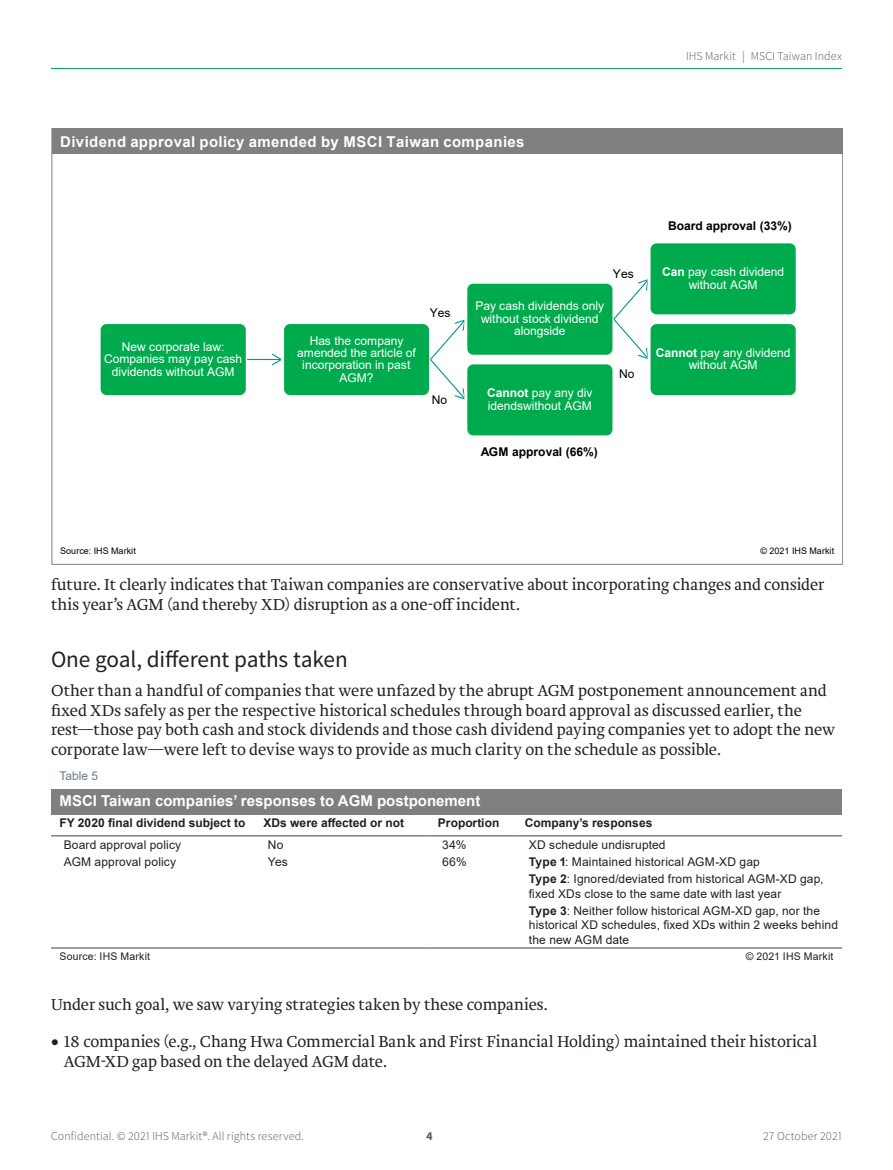
<style>
.page{position:relative;width:893px;height:1170px;background:#fff}
.page>*{position:absolute;margin:0;border:0;box-sizing:border-box;transform-origin:0 0}
.m_body_header_1{font:23.25px "Source Sans Pro";letter-spacing:-.01em;color:#231f20}
.m_body{font:300 16.5px/19.8px "Brioni Std";letter-spacing:-.005em;color:#231f20}
.t_headline{font:700 15px "Arial";letter-spacing:.02em;color:#fff}
.t_headline-2{font:700 15px "Arial";color:#fff}
.t_body_1{font:12px/14.4px "Arial";letter-spacing:.01em;color:#231f20}
.t1{font:12px/12.5px "Arial";letter-spacing:-.005em;color:#fff;text-align:center}
.t2{font:300 12px "Source Sans Pro";letter-spacing:.01em;color:#57585a}
.t_column_head{font:700 12px "Arial";color:#231f20}
.t3{font:700 12px "Arial";letter-spacing:-.005em;color:#000}
.t4{font:12px "Arial";letter-spacing:-.005em;color:#000}
.t_callout_number{font:12px "Arial";color:#707c8a}
.t5{font:700 12px "Source Sans Pro";color:#57585a}
.t_source{font:10.5px "Arial";letter-spacing:.02em;color:#231f20}
.t6{font:9px "Arial";letter-spacing:.005em;color:#000}
.s1{font-weight:700}
</style>
<div class="page">
<hr style="left:51px;top:68px;width:791px;height:1px;background:#00ab4d">
<div style="left:52px;top:129px;width:791px;height:25px;background:#7f8080"></div>
<div style="left:98px;top:321px;width:151px;height:77px;background:#00ab4e;border:3px solid #fff;border-radius:7px"></div>
<hr style="left:247px;top:359px;width:34px;height:1px;background:#009697">
<svg style="left:271px;top:353px;width:10px;height:13px"></svg>
<div style="left:281px;top:321px;width:151px;height:77px;background:#00ab4e;border:3px solid #fff;border-radius:7px"></div>
<div style="left:464px;top:281px;width:151px;height:77px;background:#00ab4e;border:3px solid #fff;border-radius:7px"></div>
<div style="left:649px;top:242px;width:148px;height:74px;background:#00ab4e;border-radius:7px"></div>
<div style="left:648px;top:240px;width:151px;height:77px;border:3px solid #fff;border-radius:7px"></div>
<svg style="left:612px;top:278px;width:38px;height:81px"></svg>
<div style="left:649px;top:322px;width:148px;height:74px;background:#00ab4e;border-radius:7px"></div>
<div style="left:648px;top:321px;width:151px;height:77px;border:3px solid #fff;border-radius:7px"></div>
<svg style="left:429px;top:318px;width:38px;height:82px"></svg>
<div style="left:464px;top:361px;width:151px;height:77px;background:#00ab4e;border:3px solid #fff;border-radius:7px"></div>
<div style="left:51px;top:788px;width:791px;height:26px;background:#7f8080"></div>
<hr style="left:51px;top:835px;width:204px;height:1px;background:#7f8080">
<hr style="left:255px;top:835px;width:174px;height:1px;background:#7f8080">
<hr style="left:429px;top:835px;width:87px;height:1px;background:#7f8080">
<hr style="left:516px;top:835px;width:326px;height:1px;background:#7f8080">
<hr style="left:51px;top:947px;width:204px;height:1px;background:#7f8080">
<hr style="left:255px;top:947px;width:174px;height:1px;background:#7f8080">
<hr style="left:429px;top:947px;width:87px;height:1px;background:#7f8080">
<hr style="left:516px;top:947px;width:326px;height:1px;background:#7f8080">
<p class="t2" style="left:686px;top:48px;width:157px">IHS Markit | MSCI Taiwan Index</p>
<p class="t_headline" style="left:60px;top:131px;width:466px">Dividend approval policy amended by MSCI Taiwan companies</p>
<p class="t1" style="left:104px;top:340px;width:140px">New corporate law:<br>Companies may pay cash dividends without AGM</p>
<p class="t1" style="left:297px;top:334px;width:120px">Has the company amended the article of incorporation in past<br>AGM?</p>
<p class="t4" style="left:430px;top:304px;width:22px">Yes</p>
<p class="t4" style="left:432px;top:391px;width:17px">No</p>
<p class="t4" style="left:613px;top:266px;width:22px">Yes</p>
<p class="t1" style="left:475px;top:300px;width:130px">Pay cash dividends only without stock dividend alongside</p>
<p class="t1" style="left:487px;top:387px;width:107px;text-align:left"><span class="s1">Cannot</span> pay any div idendswithout AGM</p>
<p class="t4" style="left:619px;top:365px;width:17px">No</p>
<p class="t3" style="left:481px;top:443px;width:118px">AGM approval (66%)</p>
<p class="t3" style="left:668px;top:217px;width:125px">Board approval (33%)</p>
<p class="t1" style="left:662px;top:266px;width:124px"><span class="s1">Can</span> pay cash dividend without AGM</p>
<p class="t1" style="left:656px;top:346px;width:136px"><span class="s1">Cannot</span> pay any dividend without AGM</p>
<p class="t6" style="left:60px;top:544px;width:77px">Source: IHS Markit</p>
<p class="t6" style="left:760px;top:544px;width:75px">© 2021 IHS Markit</p>
<p class="m_body" style="left:51px;top:575px;width:775px">future. It clearly indicates that Taiwan companies are conservative about incorporating changes and consider this year’s AGM (and thereby XD) disruption as a one-off incident.</p>
<p class="m_body_header_1" style="left:51px;top:645px;width:298px">One goal, different paths taken</p>
<p class="m_body" style="left:51px;top:680px;width:786px">Other than a handful of companies that were unfazed by the abrupt AGM postponement announcement and fixed XDs safely as per the respective historical schedules through board approval as discussed earlier, the rest—those pay both cash and stock dividends and those cash dividend paying companies yet to adopt the new corporate law—were left to devise ways to provide as much clarity on the schedule as possible.</p>
<p class="t_callout_number" style="left:60px;top:767px;width:40px">Table 5</p>
<p class="t_headline-2" style="left:60px;top:790px;width:422px">MSCI Taiwan companies’ responses to AGM postponement</p>
<p class="t_column_head" style="left:60px;top:814px;width:187px">FY 2020 final dividend subject to</p>
<p class="t_column_head" style="left:264px;top:814px;width:142px">XDs were affected or not</p>
<p class="t_column_head" style="left:438px;top:814px;width:63px">Proportion</p>
<p class="t_column_head" style="left:525px;top:814px;width:129px">Company’s responses</p>
<p class="t_body_1" style="left:64px;top:837px;width:119px">Board approval policy</p>
<p class="t_body_1" style="left:268px;top:837px;width:17px">No</p>
<p class="t_body_1" style="left:442px;top:837px;width:26px">34%</p>
<p class="t_body_1" style="left:529px;top:837px;width:138px">XD schedule undisrupted</p>
<p class="t_body_1" style="left:64px;top:854px;width:114px">AGM approval policy</p>
<p class="t_body_1" style="left:268px;top:854px;width:22px">Yes</p>
<p class="t_body_1" style="left:442px;top:854px;width:26px">66%</p>
<p class="t_body_1" style="left:529px;top:854px;width:232px"><span class="s1">Type 1</span>: Maintained historical AGM-XD gap</p>
<p class="t_body_1" style="left:529px;top:871px;width:296px"><span class="s1">Type 2</span>: Ignored/deviated from historical AGM-XD gap, fixed XDs close to the same date with last year</p>
<p class="t_body_1" style="left:529px;top:903px;width:311px"><span class="s1">Type 3</span>: Neither follow historical AGM-XD gap, nor the historical XD schedules, fixed XDs within 2 weeks behind the new AGM date</p>
<p class="t_source" style="left:60px;top:948px;width:92px">Source: IHS Markit</p>
<p class="t_source" style="left:746px;top:948px;width:89px">© 2021 IHS Markit</p>
<p class="m_body" style="left:51px;top:994px;width:498px">Under such goal, we saw varying strategies taken by these companies.</p>
<p class="m_body" style="left:64px;top:1031px;width:755px;text-indent:-13px">• 18 companies (e.g., Chang Hwa Commercial Bank and First Financial Holding) maintained their historical<br>AGM-XD gap based on the delayed AGM date.</p>
<p class="t2" style="left:51px;top:1129px;width:254px">Confidential. © 2021 IHS Markit®. All rights reserved.</p>
<p class="t5" style="left:426px;top:1128px;width:8px">4</p>
<p class="t2" style="left:763px;top:1129px;width:80px">27 October 2021</p>
</div>
